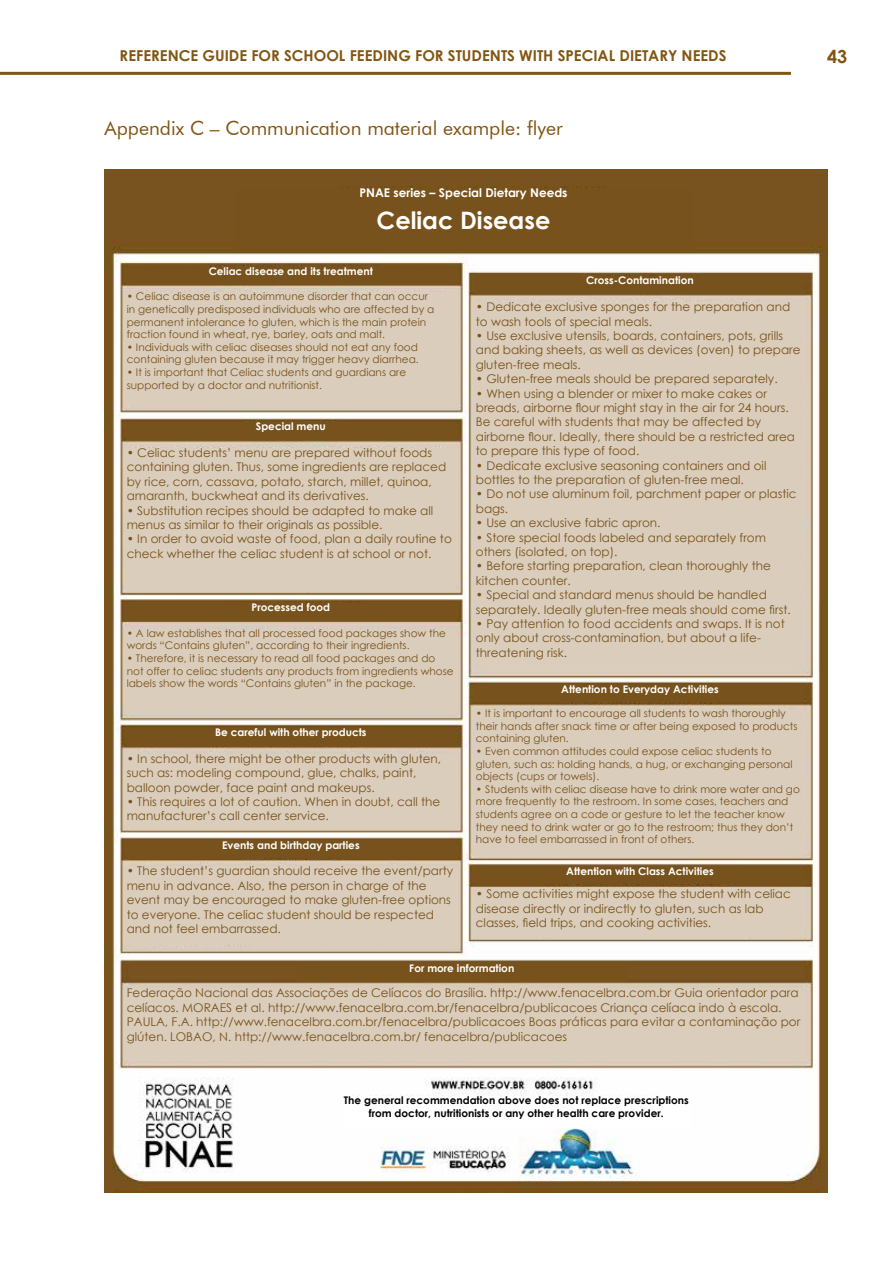
<style>
.page{position:relative;width:893px;height:1263px;background:#fff}
.page>*{position:absolute;margin:0;border:0;box-sizing:border-box;transform-origin:0 0}
.t1{font:700 24px "Century Gothic";color:#fff}
.t2{font:19.5px "Futura BT";color:#825512}
.t3{font:700 18px "Century Gothic";color:#825512}
.t4{font:700 15px "Century Gothic";color:#825512}
.t5{font:12px/14.4px "Century Gothic";color:#78521c}
.t6{font:700 12px "Century Gothic";color:#fff}
.t7{font:10.5px/12.6px "Century Gothic";color:#78521c}
.t8{font:700 10.5px "Century Gothic";color:#fff}
.t9{font:700 10.5px/12.6px "Century Gothic";color:#000;text-align:center}
</style>
<div class="page">
<hr style="left:0;top:72px;width:791px;height:3px;background:#825512">
<img style="left:105px;top:170px;width:723px;height:1023px">
<div style="left:234px;top:211px;width:459px;height:39px;background:#78521c"></div>
<div style="left:127px;top:267px;width:328px;height:17px;background:#78521c"></div>
<div style="left:476px;top:276px;width:328px;height:18px;background:#78521c"></div>
<div style="left:476px;top:685px;width:328px;height:17px;background:#78521c"></div>
<div style="left:476px;top:867px;width:328px;height:17px;background:#78521c"></div>
<div style="left:127px;top:422px;width:328px;height:18px;background:#78521c"></div>
<div style="left:127px;top:603px;width:328px;height:18px;background:#78521c"></div>
<div style="left:127px;top:728px;width:328px;height:17px;background:#78521c"></div>
<div style="left:127px;top:841px;width:328px;height:17px;background:#78521c"></div>
<div style="left:298px;top:964px;width:328px;height:17px;background:#78521c"></div>
<div style="left:127px;top:292px;width:328px;height:113px;background:#dacdbc"></div>
<div style="left:476px;top:302px;width:328px;height:369px;background:#dacdbc"></div>
<div style="left:476px;top:709px;width:328px;height:146px;background:#dacdbc"></div>
<div style="left:476px;top:889px;width:328px;height:48px;background:#dacdbc"></div>
<div style="left:127px;top:448px;width:328px;height:143px;background:#dacdbc"></div>
<div style="left:127px;top:629px;width:328px;height:84px;background:#dacdbc"></div>
<div style="left:127px;top:754px;width:328px;height:73px;background:#dacdbc"></div>
<div style="left:127px;top:866px;width:328px;height:79px;background:#dacdbc"></div>
<div style="left:127px;top:988px;width:677px;height:72px;background:#dacdbc"></div>
<div style="left:234px;top:188px;width:459px;height:23px;background:#78521c"></div>
<div style="left:343px;top:1096px;width:347px;height:32px;background:#fff"></div>
<p class="t4" style="left:120px;top:44px;width:607px">Reference Guide for School Feeding for Students with Special Dietary N eeds</p>
<h3 class="t3" style="left:827px;top:43px;width:22px">43</h3>
<h2 class="t2" style="left:105px;top:116px;width:460px">Appendix C – Communication material example: flyer</h2>
<p class="t6" style="left:359px;top:184px;width:210px">PNAE series – Special Dietary Needs</p>
<h1 class="t1" style="left:377px;top:202px;width:175px">Celiac Disease</h1>
<p class="t8" style="left:209px;top:263px;width:166px">Celiac disease and its treatment</p>
<p class="t8" style="left:586px;top:272px;width:109px">Cross-Contamination</p>
<p class="t7" style="left:127px;top:290px;width:309px">• Celiac disease is an autoimmune disorder that can occur in genetically predisposed individuals who are affected by a permanent intolerance to gluten, which is the main protein fraction found in wheat, rye, barley, oats and malt.</p>
<p class="t7" style="left:127px;top:341px;width:294px">• Individuals with celiac diseases should not eat any food containing gluten because it may trigger heavy diarrhea.</p>
<p class="t7" style="left:127px;top:366px;width:281px">• It is important that Celiac students and guardians are supported by a doctor and nutritionist.</p>
<p class="t8" style="left:256px;top:418px;width:71px">Special menu</p>
<p class="t5" style="left:127px;top:445px;width:321px">• Celiac students’ menu are prepared without foods containing gluten. Thus, some ingredients are replaced by rice, corn, cassava, potato, starch, millet, quinoa, amaranth, buckwheat and its derivatives.</p>
<p class="t5" style="left:127px;top:503px;width:308px">• Substitution recipes should be adapted to make all menus as similar to their originals as possible.</p>
<p class="t5" style="left:127px;top:532px;width:327px">• In order to avoid waste of food, plan a daily routine to check whether the celiac student is at school or not.</p>
<p class="t8" style="left:252px;top:599px;width:80px">Processed food</p>
<p class="t7" style="left:127px;top:626px;width:321px">• A law establishes that all processed food packages show the words “Contains gluten”, according to their ingredients.</p>
<p class="t7" style="left:127px;top:652px;width:328px">• Therefore, it is necessary to read all food packages and do not offer to celiac students any products from ingredients whose labels show the words “Contains gluten” in the package.</p>
<p class="t8" style="left:215px;top:724px;width:153px">Be careful with other products</p>
<p class="t5" style="left:127px;top:751px;width:316px">• In school, there might be other products with gluten, such as: modeling compound, glue, chalks, paint, balloon powder, face paint and makeups.</p>
<p class="t5" style="left:127px;top:794px;width:315px">• This requires a lot of caution. When in doubt, call the manufacturer’s call center service.</p>
<p class="t8" style="left:222px;top:837px;width:139px">Events and birthday parties</p>
<p class="t5" style="left:127px;top:864px;width:328px">• The student’s guardian should receive the event/party menu in advance. Also, the person in charge of the event may be encouraged to make gluten-free options to everyone. The celiac student should be respected and not feel embarrassed.</p>
<p class="t5" style="left:476px;top:299px;width:316px">• Dedicate exclusive sponges for the preparation and to wash tools of special meals.</p>
<p class="t5" style="left:476px;top:328px;width:326px">• Use exclusive utensils, boards, containers, pots, grills and baking sheets, as well as devices (oven) to prepare gluten-free meals.</p>
<p class="t5" style="left:476px;top:371px;width:303px">• Gluten-free meals should be prepared separately.</p>
<p class="t5" style="left:476px;top:386px;width:321px">• When using a blender or mixer to make cakes or breads, airborne flour might stay in the air for 24 hours.<br>Be careful with students that may be affected by airborne flour. Ideally, there should be a restricted area to prepare this type of food.</p>
<p class="t5" style="left:476px;top:458px;width:292px">• Dedicate exclusive seasoning containers and oil bottles to the preparation of gluten-free meal.</p>
<p class="t5" style="left:476px;top:487px;width:322px">• Do not use aluminum foil, parchment paper or plastic bags.</p>
<p class="t5" style="left:476px;top:515px;width:186px">• Use an exclusive fabric apron.</p>
<p class="t5" style="left:476px;top:530px;width:292px">• Store special foods labeled and separately from others (isolated, on top).</p>
<p class="t5" style="left:476px;top:559px;width:297px">• Before starting preparation, clean thoroughly the kitchen counter.</p>
<p class="t5" style="left:476px;top:587px;width:316px">• Special and standard menus should be handled separately. Ideally gluten-free meals should come first.</p>
<p class="t5" style="left:476px;top:616px;width:310px">• Pay attention to food accidents and swaps. It is not only about cross-contamination, but about a life&shy;threatening risk.</p>
<p class="t8" style="left:561px;top:681px;width:159px">Attention to Everyday Activities</p>
<p class="t7" style="left:476px;top:707px;width:323px">• It is important to encourage all students to wash thoroughly their hands after snack time or after being exposed to products containing gluten.</p>
<p class="t7" style="left:476px;top:745px;width:318px">• Even common attitudes could expose celiac students to gluten, such as: holding hands, a hug, or exchanging personal objects (cups or towels).</p>
<p class="t7" style="left:476px;top:782px;width:326px">• Students with celiac disease have to drink more water and go more frequently to the restroom. In some cases, teachers and students agree on a code or gesture to let the teacher know they need to drink water or go to the restroom; thus they don’t have to feel embarrassed in front of others.</p>
<p class="t8" style="left:566px;top:863px;width:149px">Attention with Class Activities</p>
<p class="t5" style="left:476px;top:886px;width:317px">• Some activities might expose the student with celiac disease directly or indirectly to gluten, such as lab classes, field trips, and cooking activities.</p>
<p class="t8" style="left:409px;top:960px;width:106px">For more information</p>
<p class="t5" style="left:127px;top:985px;width:675px">Federação Nacional das Associações de Celíacos do Brasília. http://www.fenacelbra.com.br Guia orientador para celíacos. MORAES et al. http://www.fenacelbra.com.br/fenacelbra/publicacoes Criança celíaca indo à escola.<br>PAULA, F.A. http://www.fenacelbra.com.br/fenacelbra/publicacoes Boas práticas para evitar a contaminação por glúten. LOBAO, N. http://www.fenacelbra.com.br/ fenacelbra/publicacoes</p>
<p class="t9" style="left:344px;top:1094px;width:347px">The general recommendation above does not replace prescriptions from doctor, nutritionists or any other health care provider.</p>
</div>
